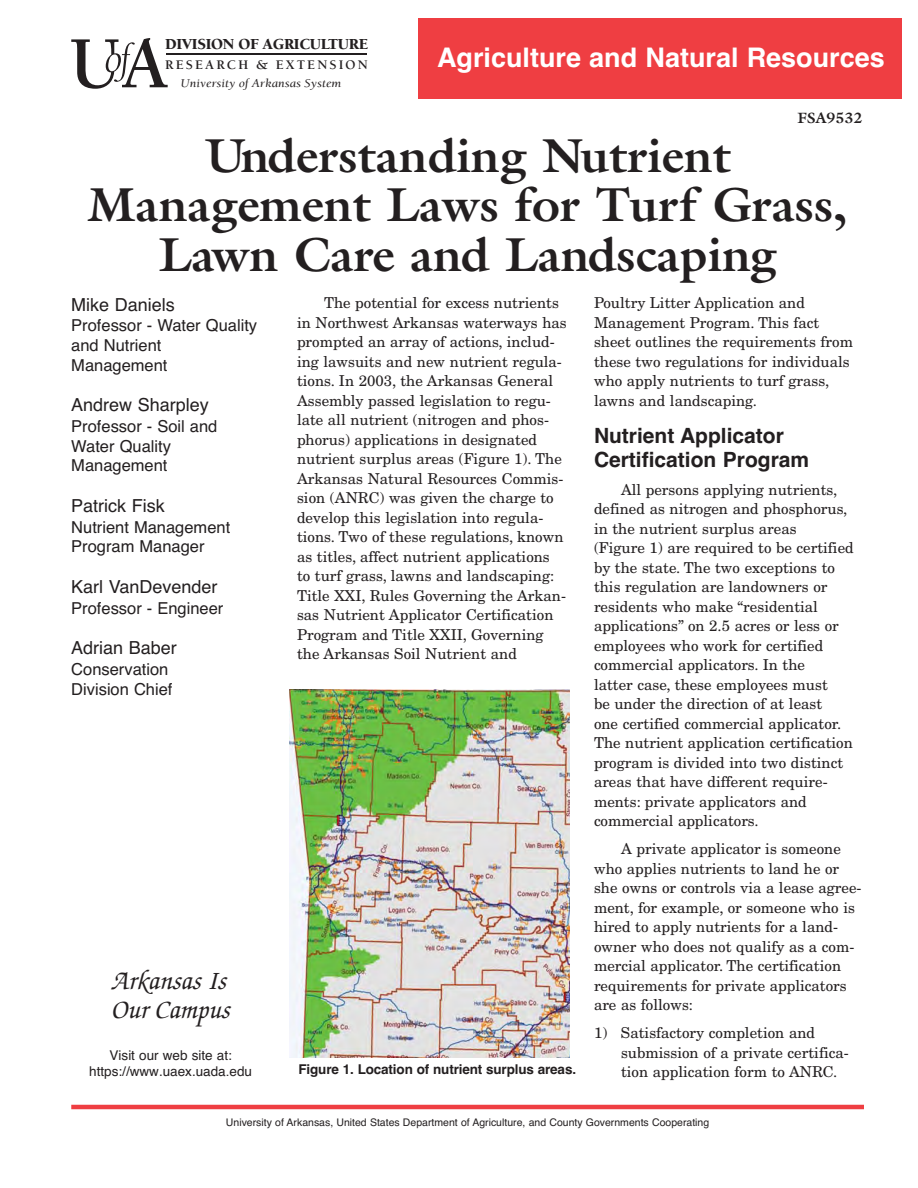
<style>
.page{position:relative;width:918px;height:1188px;background:#fff}
.page>*{position:absolute;margin:0;border:0;box-sizing:border-box;transform-origin:0 0}
.t1{font:700 48px/49.5px "Galliard";color:#231f20;text-align:center}
.t2{font:700 27px "Helvetica";color:#fff}
.t3{font:italic 500 27px/28.5px "Zapf Chancery";color:#231f20}
.t4{font:700 21px/24px "Helvetica";color:#231f20}
.t5{font:18px "Helvetica";color:#231f20}
.t6{font:16.5px/19.8px "Helvetica";color:#231f20}
.t7{font:900 15.75px "Berkeley";letter-spacing:-.02em;color:#231f20}
.t8{font:15px/19.5px "New Century Schlbk";color:#231f20}
.t9{font:700 15px "Galliard";color:#231f20}
.t10{font:13.5px/16.2px "Helvetica";color:#231f20;text-align:center}
.t11{font:700 13.5px "Helvetica";letter-spacing:-.01em;color:#231f20}
.t12{font:700 13.5px "Berkeley";letter-spacing:.155em;color:#231f20}
.t13{font:italic 12.15px "Berkeley";color:#231f20;scale:1.09 1}
.t14{font:10.5px "Helvetica";color:#231f20}
</style>
<div class="page">
<hr style="left:71px;top:1105px;width:793px;height:4px;background:#ef3e42">
<hr style="left:166px;top:54px;width:201px;height:1px;background:#231f20">
<div style="left:418px;top:18px;width:484px;height:81px;background:#ef3e42"></div>
<svg style="left:71px;top:38px;width:97px;height:51px"></svg>
<img style="left:289px;top:690px;width:280px;height:367px">
<h5 class="t7" style="left:165px;top:37px;width:205px">DIVISION OF AGRICULTURE</h5>
<h6 class="t12" style="left:165px;top:60px;width:204px">RESEARCH &amp; EXTENSION</h6>
<p class="t13" style="left:181px;top:78px;width:149px">University of Arkansas System</p>
<p class="t2" style="left:437px;top:48px;width:449px">Agriculture and Natural Resources</p>
<p class="t9" style="left:797px;top:112px;width:67px">FSA9532</p>
<h1 class="t1" style="left:88px;top:136px;width:761px">Understanding Nutrient<br>Management Laws for Turf Grass,<br>Lawn Care and Landscaping</h1>
<p class="t5" style="left:71px;top:298px;width:105px">Mike Daniels</p>
<p class="t6" style="left:71px;top:317px;width:187px">Professor - Water Quality and Nutrient<br>Management</p>
<p class="t5" style="left:71px;top:398px;width:139px">Andrew Sharpley</p>
<p class="t6" style="left:71px;top:418px;width:148px">Professor - Soil and<br>Water Quality<br>Management</p>
<p class="t5" style="left:71px;top:499px;width:95px">Patrick Fisk</p>
<p class="t6" style="left:71px;top:518px;width:161px">Nutrient Management<br>Program Manager</p>
<p class="t5" style="left:71px;top:580px;width:148px">Karl VanDevender</p>
<p class="t6" style="left:71px;top:599px;width:154px">Professor - Engineer</p>
<p class="t5" style="left:71px;top:641px;width:107px">Adrian Baber</p>
<p class="t6" style="left:71px;top:661px;width:103px">Conservation<br>Division Chief</p>
<p class="t8" style="left:594px;top:294px;width:261px">Poultry Litter Application and<br>Manage ment Program. This fact sheet outlines the requirements from these two regulations for individuals who apply nutrients to turf grass, lawns and landscaping.</p>
<h3 class="t4" style="left:594px;top:425px;width:217px">Nutrient Applicator<br>Certification Program</h3>
<p class="t8" style="left:594px;top:481px;width:261px;text-indent:27px">All persons applying nutrients, defined as nitrogen and phosphorus, in the nutrient surplus areas<br>(Figure 1) are required to be certified by the state. The two exceptions to this regulation are landowners or residents who make “residential applications” on 2.5 acres or less or employees who work for certified commercial applicators. In the<br>latter case, these employees must<br>be under the direction of at least<br>one certified commercial applicator.<br>The nutrient application certification program is divided into two distinct areas that have different require&shy;ments: private applicators and commercial applicators.</p>
<p class="t8" style="left:594px;top:841px;width:269px;text-indent:27px">A private applicator is someone who applies nutrients to land he or she owns or controls via a lease agree&shy;ment, for example, or someone who is hired to apply nutrients for a land - owner who does not qualify as a com - mercial applicator. The certification requirements for private applicators are as follows:</p>
<p class="t8" style="left:621px;top:1025px;width:229px;text-indent:-27px">1) Satisfactory completion and submission of a private certifica&shy;tion application form to ANRC.</p>
<p class="t14" style="left:226px;top:1118px;width:485px">University of Arkansas, United States Department of Agriculture, and County Governments Cooperating</p>
<p class="t8" style="left:297px;top:294px;width:271px;text-indent:27px">The potential for excess nutrients in Northwest Arkansas waterways has prompted an array of actions, includ - ing lawsuits and new nutrient regula&shy;tions. In 2003, the Arkansas General Assem bly passed legislation to regu - late all nutrient (nitrogen and phos&shy;phorus) applications in designated nutrient surplus areas (Figure 1). The Arkansas Natural Resources Commis - sion (ANRC) was given the charge to develop this legislation into regula&shy;tions. Two of these regulations, known as titles, affect nutrient applications to turf grass, lawns and landscaping:<br>Title XXI, Rules Governing the Arkan - sas Nutrient Applicator Cer tifica tion Program and Title XXII, Governing the Arkansas Soil Nutrient and</p>
<h2 class="t3" style="left:111px;top:970px;width:120px">Arkansas Is<br>Our Campus</h2>
<p class="t10" style="left:89px;top:1048px;width:164px">Visit our web site at: https://www.uaex.uada.edu</p>
<p class="t11" style="left:298px;top:1064px;width:279px">Figure 1. Location of nutrient surplus areas.</p>
</div>
